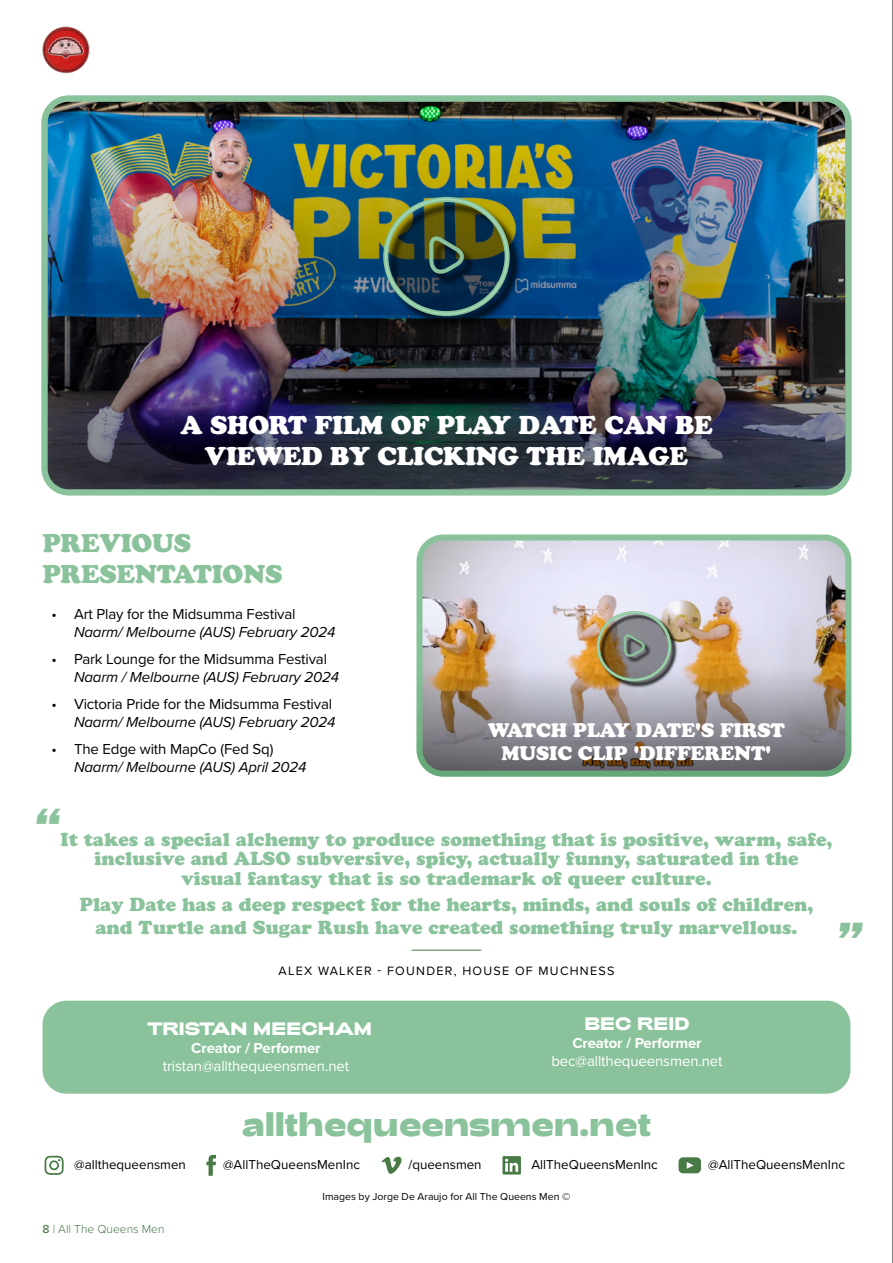
<style>
.page{position:relative;width:893px;height:1263px;background:#fff}
.page>*{position:absolute;margin:0;border:0;box-sizing:border-box;transform-origin:0 0}
.t1{font:italic 43.2px "Bemio";color:#8ac39b}
.t2{font:900 34.05px "Adieu";letter-spacing:-.015em;color:#8ac39b}
.t3{font:25.5px/30.6px "Cooper Black Std";letter-spacing:-.01em;color:#fff;text-align:center}
.t4{font:25.5px/30.6px "Cooper Black Std";letter-spacing:-.01em;color:#8ac39b}
.t5{font:19.5px/23.4px "Cooper Black Std";letter-spacing:-.01em;color:#fff;text-align:center}
.t6{font:18.75px/19.5px "Cooper Black Std";color:#8ac39b;text-align:center}
.t7{font:900 18px "Adieu";letter-spacing:-.03em;color:#fff}
.t8{font:italic 15px "Proxima Nova";letter-spacing:-.01em;color:#000}
.t9{font:15px "Proxima Nova";letter-spacing:-.01em;color:#000}
.t10{font:15px "Proxima Nova";letter-spacing:-.01em;color:#fff}
.t11{font:700 15px "Proxima Nova";letter-spacing:-.01em;color:#fff}
.t12{font:13.35px "Proxima Nova";color:#000}
.t13{font:12.6px "Proxima Nova";letter-spacing:.1em;color:#000}
.t14{font:300 12px "Proxima Nova";color:#487a46}
.t15{font:10.5px "Proxima Nova";color:#000}
.s1{font-weight:500}
</style>
<div class="page">
<div style="left:43px;top:1001px;width:807px;height:93px;background:#8ac39b;border-radius:24px"></div>
<img style="left:419px;top:537px;width:429px;height:237px;border-radius:24px">
<div style="left:416px;top:534px;width:435px;height:243px;border:6px solid #8ac39b;border-radius:24px"></div>
<div style="left:599px;top:613px;width:79px;height:75px;background:#000;opacity:.87"></div>
<div style="left:597px;top:611px;width:74px;height:70px;border:3px solid #8ac39b;border-radius:50%"></div>
<svg style="left:598px;top:612px;width:72px;height:68px;background:#807b6f"></svg>
<div style="left:598px;top:612px;width:72px;height:68px;border:1px solid #8ac39b;border-radius:50%"></div>
<svg style="left:623px;top:631px;width:22px;height:26px"></svg>
<hr style="left:412px;top:950px;width:69px;height:1px;background:#487a46">
<img style="left:45px;top:99px;width:803px;height:393px;border-radius:24px">
<div style="left:385px;top:198px;width:137px;height:131px;background:#000;opacity:.87"></div>
<div style="left:383px;top:197px;width:127px;height:119px;border:5px solid #8ac39b;border-radius:50%"></div>
<svg style="left:386px;top:199px;width:121px;height:115px;background:#2e443b"></svg>
<div style="left:385px;top:199px;width:123px;height:115px;border:2px solid #8ac39b;border-radius:50%"></div>
<svg style="left:427px;top:231px;width:37px;height:44px;background:#415a44"></svg>
<div style="left:42px;top:96px;width:809px;height:399px;border:6px solid #8ac39b;border-radius:24px"></div>
<img style="left:42px;top:26px;width:48px;height:48px">
<svg style="left:206px;top:1155px;width:10px;height:21px"></svg>
<svg style="left:382px;top:1157px;width:20px;height:17px"></svg>
<svg style="left:45px;top:1156px;width:19px;height:19px"></svg>
<svg style="left:502px;top:1156px;width:19px;height:18px"></svg>
<svg style="left:679px;top:1157px;width:22px;height:16px"></svg>
<hr style="left:892px;top:0;width:1px;height:1263px;background:#000">
<h3 class="t3" style="left:180px;top:410px;width:534px">A SHORT FILM OF PLAY DATE CAN BE<br>VIEWED BY CLICKING THE IMAGE</h3>
<h3 class="t4" style="left:43px;top:528px;width:241px">PREVIOUS<br>PRESENTATIONS</h3>
<p class="t9" style="left:52px;top:603px;width:246px">• Art Play for the Midsumma Festival</p>
<p class="t8" style="left:74px;top:621px;width:263px">Naarm/ Melbourne (AUS) February 2024</p>
<p class="t9" style="left:52px;top:648px;width:277px">• Park Lounge for the Midsumma Festival</p>
<p class="t8" style="left:74px;top:666px;width:267px">Naarm / Melbourne (AUS) February 2024</p>
<p class="t9" style="left:52px;top:693px;width:282px">• Victoria Pride for the Midsumma Festival</p>
<p class="t8" style="left:74px;top:711px;width:263px">Naarm/ Melbourne (AUS) February 2024</p>
<p class="t9" style="left:52px;top:738px;width:223px">• The Edge with MapCo (Fed Sq)</p>
<p class="t8" style="left:74px;top:756px;width:234px">Naarm/ Melbourne (AUS) April 2024</p>
<h1 class="t1" style="left:33px;top:789px;width:27px">“</h1>
<p class="t5" style="left:488px;top:718px;width:298px">WATCH PLAY DATE'S FIRST<br>MUSIC CLIP 'DIFFERENT'</p>
<p class="t6" style="left:61px;top:829px;width:773px">It takes a special alchemy to produce something that is positive, warm, safe, inclusive and ALSO subversive, spicy, actually funny, saturated in the<br>visual fantasy that is so trademark of queer culture.</p>
<p class="t6" style="left:80px;top:893px;width:735px;line-height:23.1px">Play Date has a deep respect for the hearts, minds, and souls of children, and Turtle and Sugar Rush have created something truly marvellous.</p>
<h1 class="t1" style="left:835px;top:903px;width:27px">”</h1>
<p class="t13" style="left:278px;top:962px;width:337px">ALEX WALKER - FOUNDER, HOUSE OF MUCHNESS</p>
<p class="t7" style="left:147px;top:1018px;width:227px">TRISTAN MEECHAM</p>
<p class="t11" style="left:191px;top:1037px;width:131px">Creator / Performer</p>
<p class="t10" style="left:163px;top:1055px;width:188px">tristan@allthequeensmen.net</p>
<p class="t7" style="left:584px;top:1013px;width:107px">BEC REID</p>
<p class="t11" style="left:572px;top:1031px;width:131px">Creator / Performer</p>
<p class="t10" style="left:551px;top:1049px;width:173px">bec@allthequeensmen.net</p>
<h2 class="t2" style="left:241px;top:1104px;width:411px">allthequeensmen.net</h2>
<p class="t12" style="left:74px;top:1155px;width:113px">@allthequeensmen</p>
<p class="t12" style="left:223px;top:1155px;width:138px">@AllTheQueensMenInc</p>
<p class="t12" style="left:408px;top:1155px;width:75px">/queensmen</p>
<p class="t12" style="left:531px;top:1155px;width:128px">AllTheQueensMenInc</p>
<p class="t12" style="left:708px;top:1155px;width:138px">@AllTheQueensMenInc</p>
<p class="t14" style="left:43px;top:1220px;width:124px"><span class="s1">8</span> | All The Queens Men</p>
<p class="t15" style="left:323px;top:1189px;width:249px">Images by Jorge De Araujo for All The Queens Men ©</p>
</div>
